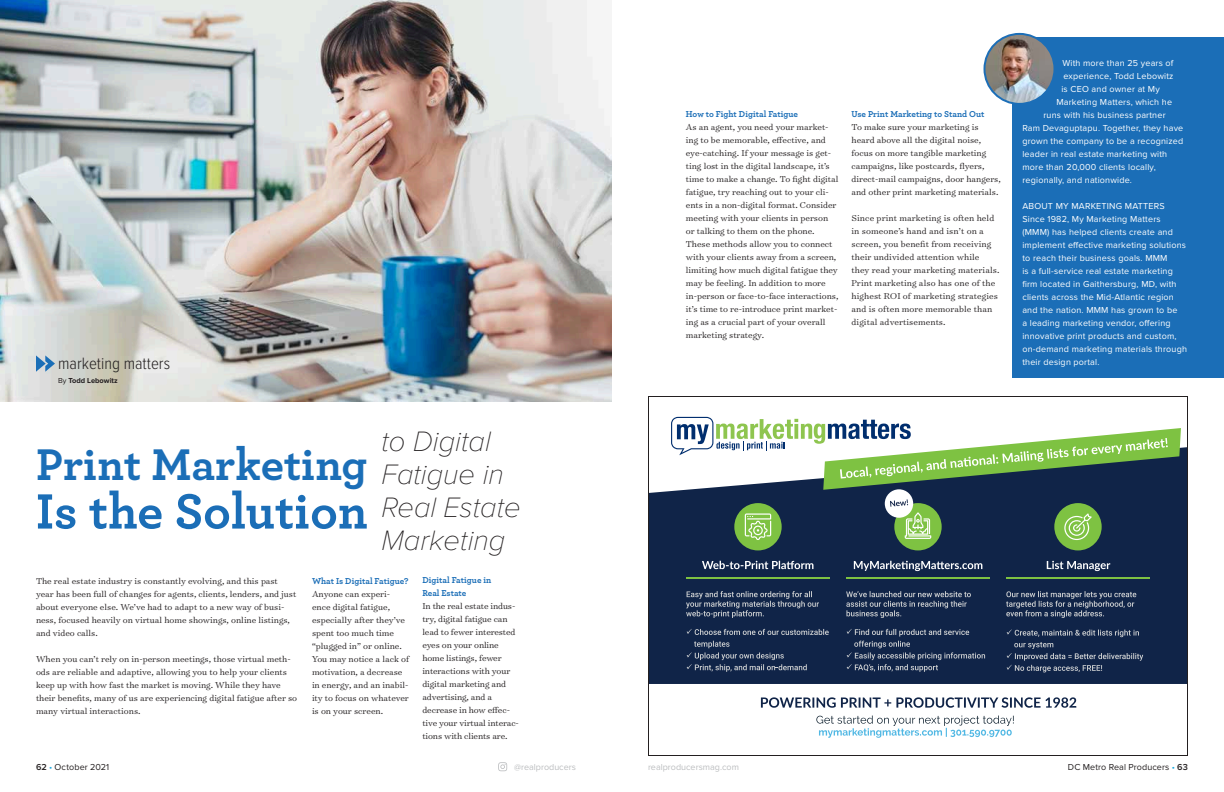
<style>
.page{position:relative;width:1224px;height:792px;background:#fff}
.page>*{position:absolute;margin:0;border:0;box-sizing:border-box;transform-origin:0 0}
.t1{font:700 52px "Archer Pro";color:#1b6eb7}
.t2{font:700 46.6px "Archer Pro";color:#1b6eb7}
.t3{font:italic 100 29.1px/33.2px "Proxima Nova";color:#231f20}
.t4{font:300 17px "Proxima Nova Cond";color:#231f20}
.t5{font:300 9.8px/13px "Surveyor Text";color:#231f20}
.t6{font:9px/13px "Proxima Nova";letter-spacing:.02em;color:#fff}
.t7{font:700 9px/13px "Archer Pro";color:#1b6eb7}
.t8{font:9px "Proxima Nova";letter-spacing:.01em;color:#231f20}
.t9{font:9px "Proxima Nova";color:#bcbec0}
.t10{font:700 7.5px "Proxima Nova";color:#231f20}
.s1{font-weight:400}
.s2{font-weight:600}
.s3{color:#19a8e0}
</style>
<div class="page">
<svg style="left:498px;top:762px;width:9px;height:9px"></svg>
<svg style="left:648px;top:396px;width:540px;height:360px"></svg>
<img style="left:0;top:0;width:612px;height:402px">
<div style="left:1012px;top:37px;width:212px;height:341px;background:#1b6eb7"></div>
<img style="left:984px;top:34px;width:70px;height:70px;border-radius:35px">
<div style="left:984px;top:33px;width:72px;height:72px;border:2px solid #1c6eb7;border-radius:50%"></div>
<svg style="left:36px;top:355px;width:19px;height:17px"></svg>
<h3 class="t4" style="left:58px;top:355px;width:113px">marketing matters</h3>
<p class="t10" style="left:58px;top:377px;width:61px"><span class="s1">By</span> Todd Lebowitz</p>
<h2 class="t2" style="left:36px;top:427px;width:333px">Print Marketing</h2>
<h1 class="t1" style="left:36px;top:470px;width:333px">Is the Solution</h1>
<h3 class="t3" style="left:382px;top:425px;width:141px">to Digital<br>Fatigue in<br>Real Estate<br>Marketing</h3>
<p class="t5" style="left:36px;top:574px;width:262px">The real estate industry is constantly evolving, and this past year has been full of changes for agents, clients, lenders, and just about everyone else. We’ve had to adapt to a new way of busi&shy;ness, focused heavily on virtual home showings, online listings, and video calls.</p>
<p class="t5" style="left:36px;top:652px;width:263px">When you can’t rely on in-person meetings, those virtual meth&shy;ods are reliable and adaptive, allowing you to help your clients keep up with how fast the market is moving. While they have their benefits, many of us are experiencing digital fatigue after so many virtual interactions.</p>
<p class="t7" style="left:312px;top:574px;width:98px">What Is Digital Fatigue?</p>
<p class="t5" style="left:312px;top:587px;width:99px">Anyone can experi&shy;ence digital fatigue, especially after they’ve spent too much time “plugged in” or online.<br>You may notice a lack of motivation, a decrease in energy, and an inabil&shy;ity to focus on whatever is on your screen.</p>
<p class="t7" style="left:422px;top:573px;width:70px">Digital Fatigue in<br>Real Estate</p>
<p class="t5" style="left:422px;top:599px;width:98px">In the real estate indus&shy;try, digital fatigue can lead to fewer interested eyes on your online home listings, fewer interactions with your digital marketing and advertising, and a decrease in how effec&shy;tive your virtual interac&shy;tions with clients are.</p>
<p class="t7" style="left:686px;top:107px;width:114px">How to Fight Digital Fatigue</p>
<p class="t5" style="left:686px;top:120px;width:154px">As an agent, you need your market&shy;ing to be memorable, effective, and eye-catching. If your message is get&shy;ting lost in the digital landscape, it’s time to make a change. To fight digital fatigue, try reaching out to your cli&shy;ents in a non-digital format. Consider meeting with your clients in person or talking to them on the phone.<br>These methods allow you to connect with your clients away from a screen, limiting how much digital fatigue they may be feeling. In addition to more in-person or face-to-face interactions, it’s time to re-introduce print market&shy;ing as a crucial part of your overall marketing strategy.</p>
<p class="t7" style="left:852px;top:106px;width:134px">Use Print Marketing to Stand Out</p>
<p class="t5" style="left:852px;top:120px;width:151px">To make sure your marketing is heard above all the digital noise, focus on more tangible marketing campaigns, like postcards, flyers, direct-mail campaigns, door hangers, and other print marketing materials.</p>
<p class="t5" style="left:852px;top:211px;width:150px">Since print marketing is often held in someone’s hand and isn’t on a screen, you benefit from receiving their undivided attention while they read your marketing materials.<br>Print marketing also has one of the highest ROI of marketing strategies and is often more memorable than digital advertisements.</p>
<p class="t6" style="left:1062px;top:57px;width:113px">With more than 25 years of</p>
<p class="t6" style="left:1063px;top:70px;width:112px">experience, Todd Lebowitz</p>
<p class="t6" style="left:1061px;top:83px;width:100px">is CEO and owner at My</p>
<p class="t6" style="left:1056px;top:96px;width:117px">Marketing Matters, which he</p>
<p class="t6" style="left:1043px;top:109px;width:124px">runs with his business partner</p>
<p class="t6" style="left:1022px;top:122px;width:162px">Ram Devaguptapu. Together, they have</p>
<p class="t6" style="left:1022px;top:135px;width:162px">grown the company to be a recognized</p>
<p class="t6" style="left:1022px;top:148px;width:146px">leader in real estate marketing with</p>
<p class="t6" style="left:1022px;top:161px;width:135px">more than 20,000 clients locally,</p>
<p class="t6" style="left:1022px;top:174px;width:111px">regionally, and nationwide.</p>
<p class="t6" style="left:1022px;top:200px;width:166px">ABOUT MY MARKETING MATTERS Since 1982, My Marketing Matters (MMM) has helped clients create and implement effective marketing solutions to reach their business goals. MMM<br>is a full-service real estate marketing firm located in Gaithersburg, MD, with clients across the Mid-Atlantic region and the nation. MMM has grown to be<br>a leading marketing vendor, offering innovative print products and custom, on-demand marketing materials through their design portal.</p>
<p class="t8" style="left:36px;top:762px;width:75px"><span class="s2">62</span> <span class="s3">•</span> October 2021</p>
<p class="t9" style="left:514px;top:762px;width:63px">@realproducers</p>
<p class="t9" style="left:648px;top:762px;width:92px">realproducersmag.com</p>
<p class="t8" style="left:1068px;top:762px;width:122px">DC Metro Real Producers <span class="s3">•</span> <span class="s2">63</span></p>
</div>
